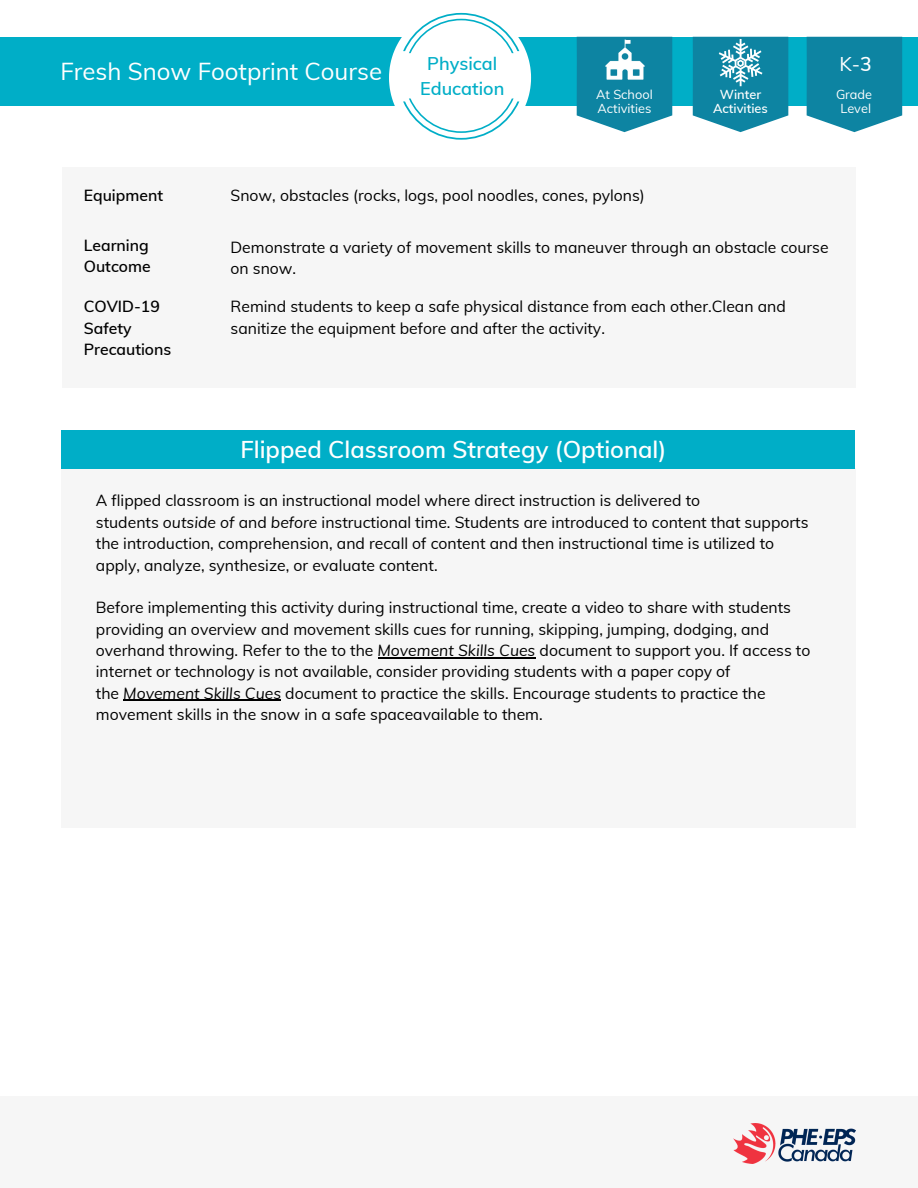
<style>
.page{position:relative;width:918px;height:1188px;background:#fff}
.page>*{position:absolute;margin:0;border:0;box-sizing:border-box;transform-origin:0 0}
.t1{font:24px "Muli";color:#fff}
.t2{font:600 23.7px "Muli";color:#fff}
.t3{font:19.5px "Muli";color:#fff}
.t4{font:600 18px "Muli";color:#00aec7}
.t5{font:15.75px/21.3px "Muli";color:#000}
.t6{font:600 15.75px/21.3px "Muli";color:#000}
.t7{font:12.75px "Muli";color:#fff}
.t8{font:600 12.75px "Muli";color:#fff}
.s1{font-weight:600}
.s2{font-style:italic}
</style>
<div class="page">
<div style="left:61px;top:468px;width:794px;height:359px;background:#f6f6f6"></div>
<div style="left:61px;top:431px;width:793px;height:38px;background:#00aec7"></div>
<div style="left:0;top:1096px;width:918px;height:92px;background:#f6f6f6"></div>
<img style="left:734px;top:1123px;width:121px;height:41px">
<div style="left:62px;top:167px;width:793px;height:221px;background:#f6f6f6"></div>
<div style="left:0;top:37px;width:918px;height:69px;background:#00aec7"></div>
<svg style="left:807px;top:37px;width:95px;height:95px;background:#218eaa"></svg>
<svg style="left:389px;top:12px;width:142px;height:128px"></svg>
<svg style="left:577px;top:37px;width:95px;height:95px;background:#2892ac"></svg>
<img style="left:601px;top:37px;width:47px;height:47px">
<hr style="left:378px;top:657px;width:157px;height:1px;background:#000">
<hr style="left:123px;top:700px;width:158px;height:1px;background:#000">
<svg style="left:693px;top:37px;width:95px;height:95px;background:#3297b0"></svg>
<p class="t1" style="left:60px;top:55px;width:323px">Fresh Snow Footprint Course</p>
<p class="t4" style="left:427px;top:52px;width:71px">Physical</p>
<p class="t4" style="left:420px;top:77px;width:86px">Education</p>
<p class="t7" style="left:836px;top:86px;width:38px">Grade</p>
<p class="t7" style="left:840px;top:100px;width:32px">Level</p>
<p class="t3" style="left:840px;top:51px;width:34px">K-<span class="s1">3</span></p>
<p class="t7" style="left:596px;top:86px;width:58px">At School</p>
<p class="t7" style="left:598px;top:100px;width:55px">Activities</p>
<p class="t8" style="left:720px;top:86px;width:43px">Winter</p>
<p class="t8" style="left:713px;top:100px;width:56px">Activities</p>
<p class="t6" style="left:84px;top:185px;width:81px">Equipment</p>
<p class="t6" style="left:84px;top:234px;width:67px">Learning</p>
<p class="t6" style="left:84px;top:256px;width:68px">Outcome</p>
<p class="t6" style="left:84px;top:296px;width:89px">COVID-19<br>Safety<br>Precautions</p>
<p class="t5" style="left:231px;top:185px;width:416px">Snow, obstacles (rocks, logs, pool noodles, cones, pylons)</p>
<p class="t5" style="left:231px;top:236px;width:600px">Demonstrate a variety of movement skills to maneuver through an obstacle course on snow.</p>
<p class="t5" style="left:231px;top:296px;width:557px">Remind students to keep a safe physical distance from each other.Clean and sanitize the equipment before and after the activity.</p>
<p class="t2" style="left:240px;top:434px;width:428px">Flipped Classroom Strategy (Optional)</p>
<p class="t5" style="left:96px;top:490px;width:714px">A flipped classroom is an instructional model where direct instruction is delivered to<br>students <span class="s2">outside of</span> and <span class="s2">before</span> instructional time. Students are introduced to content that supports the introduction, comprehension, and recall of content and then instructional time is utilized to apply, analyze, synthesize, or evaluate content.</p>
<p class="t5" style="left:96px;top:597px;width:716px">Before implementing this activity during instructional time, create a video to share with students providing an overview and movement skills cues for running, skipping, jumping, dodging, and overhand throwing. Refer to the to the <span class="s2">Movement Skills Cues</span> document to support you. If access to internet or technology is not available, consider providing students with a paper copy of<br>the <span class="s2">Movement Skills Cues</span> document to practice the skills. Encourage students to practice the movement skills in the snow in a safe spaceavailable to them.</p>
</div>
